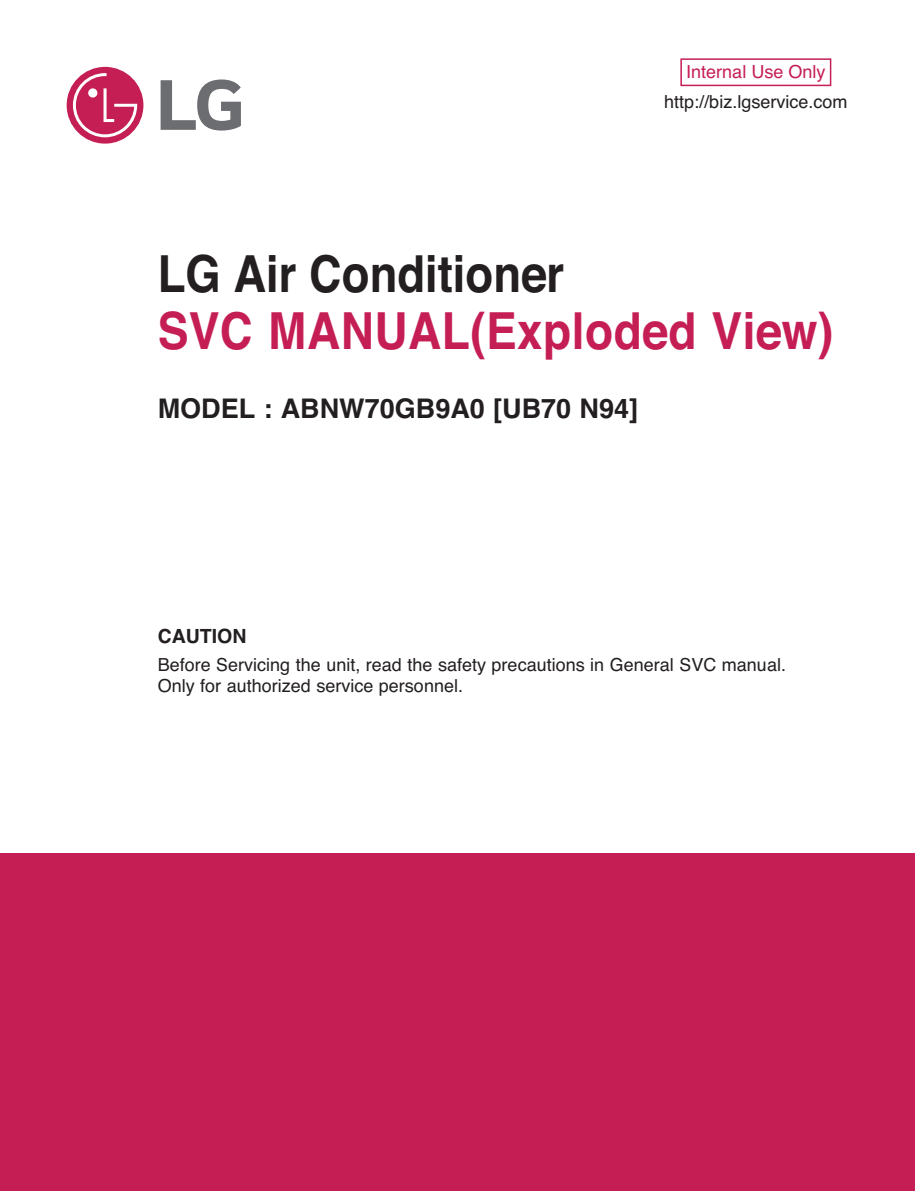
<style>
.page{position:relative;width:915px;height:1191px;background:#fff}
.page>*{position:absolute;margin:0;border:0;box-sizing:border-box;transform-origin:0 0}
.t1{font:700 51px "Helvetica";letter-spacing:.01em;color:#c51e55;scale:.9 1}
.t2{font:700 51px "Helvetica";color:#231f20;scale:.89 1}
.t3{font:700 27px "Helvetica";color:#231f20}
.t4{font:700 19.5px "Helvetica";color:#231f20}
.t5{font:18px/21.6px "Helvetica";color:#231f20}
.t6{font:18px "Helvetica";color:#c51e55}
</style>
<div class="page">
<div style="left:0;top:853px;width:914px;height:338px;background:#c51e55"></div>
<div style="left:680px;top:58px;width:151px;height:28px;border:2px solid #c51e55"></div>
<svg style="left:67px;top:67px;width:76px;height:77px"></svg>
<svg style="left:160px;top:79px;width:81px;height:52px"></svg>
<p class="t6" style="left:686px;top:65px;width:141px">Internal Use Only</p>
<p class="t5" style="left:664px;top:93px;width:185px">http://biz.lgservice.com</p>
<h1 class="t2" style="left:158px;top:255px;width:458px">LG Air Conditioner</h1>
<h1 class="t1" style="left:158px;top:313px;width:752px">SVC MANUAL(Exploded View)</h1>
<h2 class="t3" style="left:158px;top:399px;width:482px">MODEL : ABNW70GB9A0 [UB70 N94]</h2>
<p class="t4" style="left:158px;top:629px;width:90px">CAUTION</p>
<p class="t5" style="left:158px;top:655px;width:629px">Before Servicing the unit, read the safety precautions in General SVC manual.<br>Only for authorized service personnel.</p>
</div>
